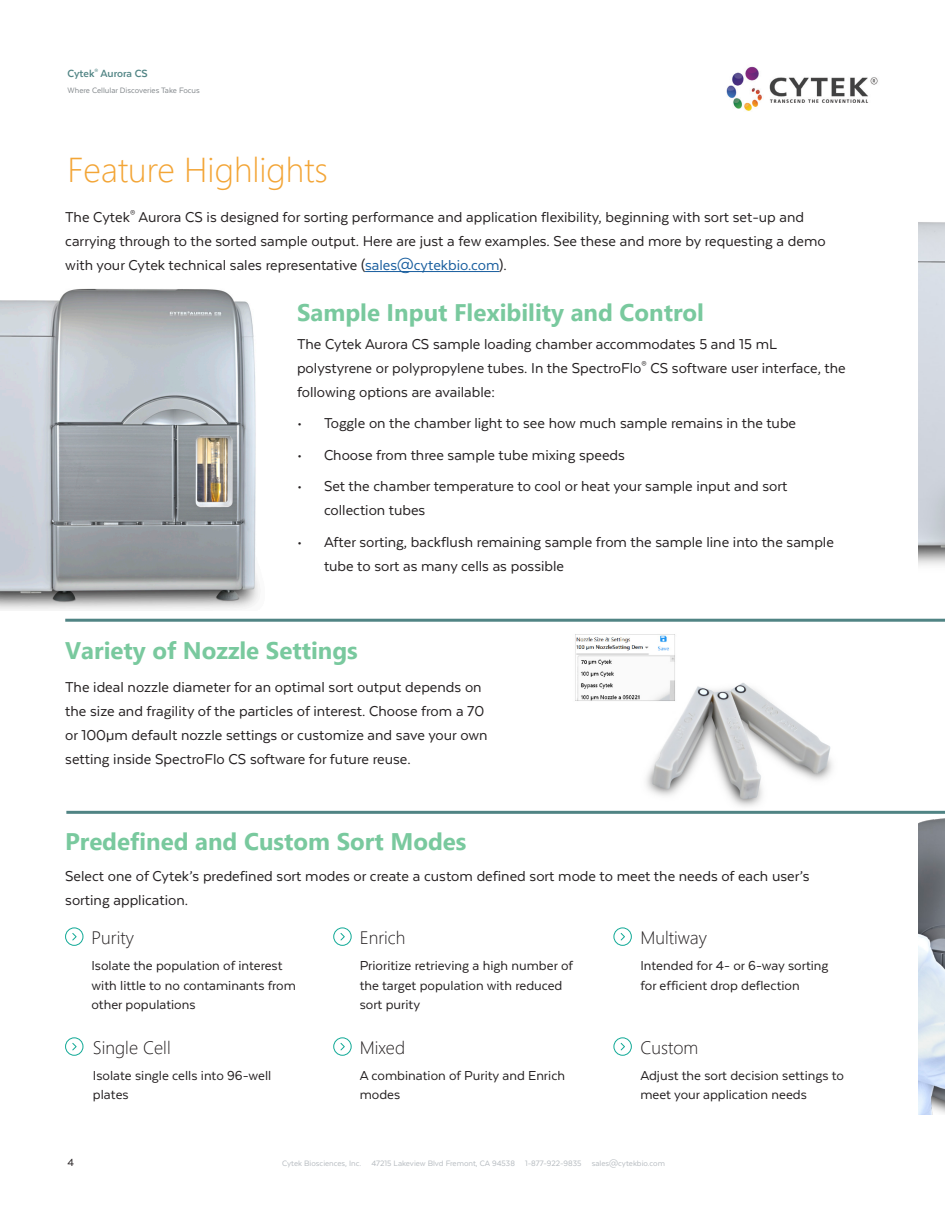
<style>
.page{position:relative;width:945px;height:1215px;background:#fff}
.page>*{position:absolute;margin:0;border:0;box-sizing:border-box;transform-origin:0 0}
.t1{font:300 34.5px "Segoe UI";color:#f3a536}
.Small{font:700 24px "Segoe UI";color:#79c99e}
.Subheader{font:300 18px "Segoe UI";color:#231f20}
.Small-2{font:16.5px/24px "Texta";color:#231f20}
.Small-3{font:15px/19.5px "Texta";color:#231f20}
.t2{font:700 12px "Texta";color:#508484}
.t3{font:12px "Texta";color:#231f20}
.t4{font:9px "Texta";color:#b6bbc0}
.t5{font:9px "Texta";color:#81868a}
.s1{color:#175d9e}
</style>
<div class="page">
<hr style="left:365px;top:271px;width:134px;height:1px;background:#175d9e">
<hr style="left:65px;top:619px;width:880px;height:3px;background:#508484">
<img style="left:0;top:288px;width:259px;height:322px">
<svg style="left:65px;top:927px;width:18px;height:19px"></svg>
<svg style="left:333px;top:927px;width:19px;height:19px"></svg>
<svg style="left:613px;top:927px;width:19px;height:19px"></svg>
<svg style="left:65px;top:1037px;width:18px;height:19px"></svg>
<svg style="left:333px;top:1037px;width:19px;height:19px"></svg>
<svg style="left:613px;top:1037px;width:19px;height:19px"></svg>
<hr style="left:66px;top:811px;width:879px;height:3px;background:#508484">
<img style="left:575px;top:634px;width:258px;height:173px">
<img style="left:918px;top:222px;width:27px;height:344px">
<img style="left:918px;top:810px;width:27px;height:304px">
<img style="left:726px;top:66px;width:152px;height:45px">
<p class="t2" style="left:68px;top:67px;width:82px">Cytek<sup>®</sup> Aurora CS</p>
<p class="t5" style="left:68px;top:85px;width:134px">Where Cellular Discoveries Take Focus</p>
<p class="t1" style="left:68px;top:137px;width:262px">Feature Highlights</p>
<p class="Small-2" style="left:65px;top:205px;width:762px">The Cytek<sup>®</sup> Aurora CS is designed for sorting performance and application flexibility, beginning with sort set-up and carrying through to the sorted sample output. Here are just a few examples. See these and more by requesting a demo with your Cytek technical sales representative (<span class="s1">sales@cytekbio.com</span>).</p>
<p class="Small" style="left:297px;top:290px;width:409px">Sample Input Flexibility and Control</p>
<p class="Small-2" style="left:297px;top:332px;width:550px">The Cytek Aurora CS sample loading chamber accommodates 5 and 15 mL polystyrene or polypropylene tubes. In the SpectroFlo<sup>®</sup> CS software user interface, the following options are available:</p>
<p class="Small-2" style="left:297px;top:411px;width:501px">• Toggle on the chamber light to see how much sample remains in the tube</p>
<p class="Small-2" style="left:297px;top:443px;width:329px">• Choose from three sample tube mixing speeds</p>
<p class="Small-2" style="left:324px;top:474px;width:465px;text-indent:-27px">• Set the chamber temperature to cool or heat your sample input and sort collection tubes</p>
<p class="Small-2" style="left:324px;top:530px;width:511px;text-indent:-27px">• After sorting, backflush remaining sample from the sample line into the sample tube to sort as many cells as possible</p>
<p class="Small" style="left:65px;top:628px;width:294px">Variety of Nozzle Settings</p>
<p class="Small-2" style="left:65px;top:675px;width:424px">The ideal nozzle diameter for an optimal sort output depends on the size and fragility of the particles of interest. Choose from a 70 or 100µm default nozzle settings or customize and save your own setting inside SpectroFlo CS software for future reuse.</p>
<p class="Small" style="left:65px;top:819px;width:403px">Predefined and Custom Sort Modes</p>
<p class="Small-2" style="left:65px;top:864px;width:746px">Select one of Cytek’s predefined sort modes or create a custom defined sort mode to meet the needs of each user’s sorting application.</p>
<p class="Subheader" style="left:92px;top:920px;width:44px">Purity</p>
<p class="Small-3" style="left:92px;top:956px;width:206px">Isolate the population of interest with little to no contaminants from other populations</p>
<p class="Subheader" style="left:360px;top:920px;width:47px">Enrich</p>
<p class="Small-3" style="left:360px;top:956px;width:215px">Prioritize retrieving a high number of the target population with reduced sort purity</p>
<p class="Subheader" style="left:360px;top:1030px;width:47px">Mixed</p>
<p class="Small-3" style="left:360px;top:1065px;width:207px">A combination of Purity and Enrich modes</p>
<p class="Subheader" style="left:640px;top:920px;width:68px">Multiway</p>
<p class="Small-3" style="left:640px;top:956px;width:190px">Intended for 4- or 6-way sorting for efficient drop deflection</p>
<p class="Subheader" style="left:93px;top:1030px;width:79px">Single Cell</p>
<p class="Small-3" style="left:93px;top:1065px;width:180px">Isolate single cells into 96-well plates</p>
<p class="Subheader" style="left:640px;top:1030px;width:60px">Custom</p>
<p class="Small-3" style="left:640px;top:1065px;width:205px">Adjust the sort decision settings to meet your application needs</p>
<p class="t3" style="left:68px;top:1156px;width:8px">4</p>
<p class="t4" style="left:282px;top:1158px;width:384px">Cytek Biosciences, Inc. 47215 Lakeview Blvd Fremont, CA 94538 1-877-922-9835 sales@cytekbio.com</p>
</div>
